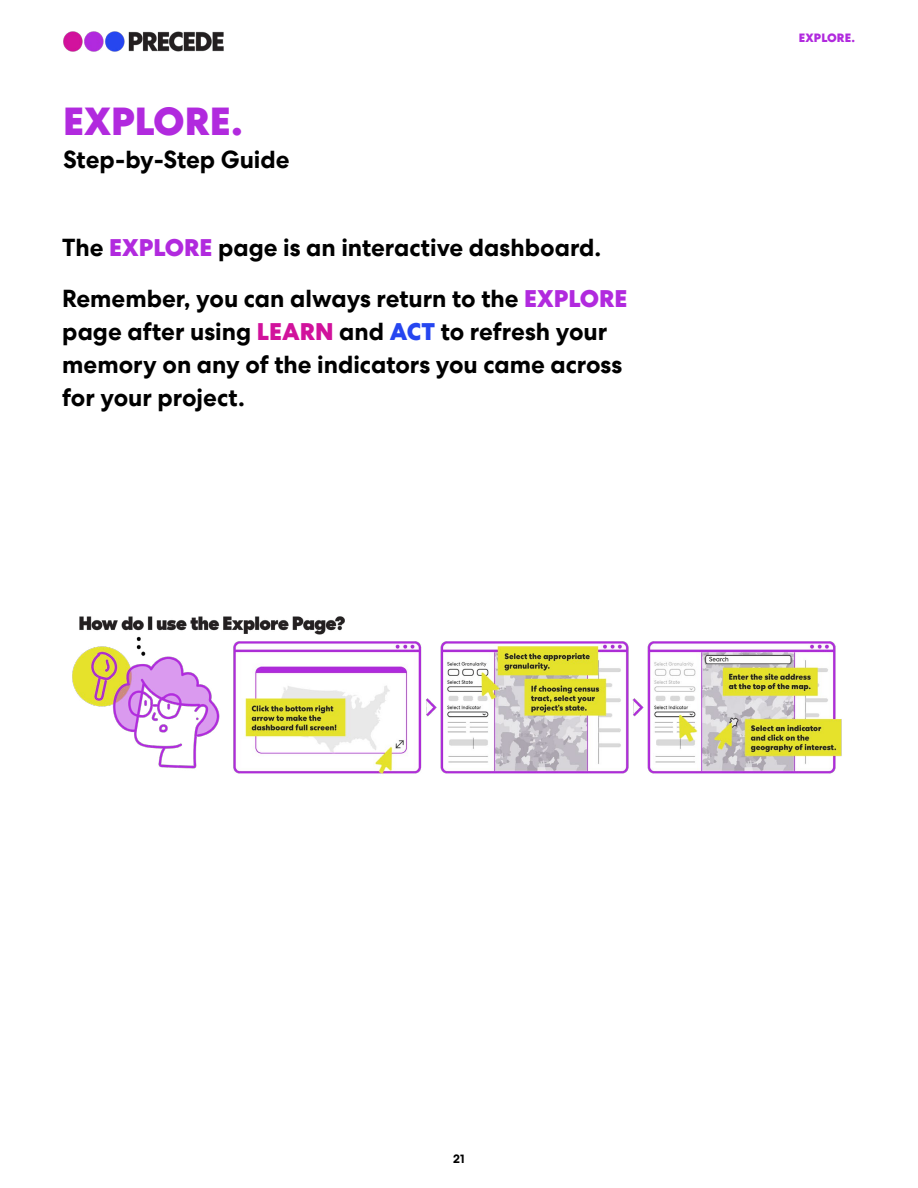
<style>
.page{position:relative;width:918px;height:1188px;background:#fff}
.page>*{position:absolute;margin:0;border:0;box-sizing:border-box;transform-origin:0 0}
.prop-heading-26pt{font:800 39px "PW Centra No 2";color:#b12ade}
.prop-callout-16pt{font:700 24px/33px "PW Centra No 2";color:#000}
.prop-heading-26pt-2{font:700 24px "PW Centra No 2";color:#000}
._8pt-folio-rightaligned{font:800 12px "PW Centra No 2";letter-spacing:.01em;color:#b12ade}
.t1{font:700 12px "PW Centra No 2";color:#000}
.s1{font-weight:800;color:#b12ade}
.s2{font-weight:800;color:#d1129c}
.s3{font-weight:800;color:#2646f0}
</style>
<div class="page">
<img style="left:72px;top:616px;width:770px;height:158px">
<img style="left:63px;top:31px;width:161px;height:21px">
<p class="prop-heading-26pt" style="left:63px;top:98px;width:181px">EXPLORE.</p>
<p class="prop-heading-26pt-2" style="left:63px;top:146px;width:228px">Step-by-Step Guide</p>
<p class="prop-callout-16pt" style="left:62px;top:231px;width:541px">The <span class="s1">EXPLORE</span> page is an interactive dashboard.</p>
<p class="prop-callout-16pt" style="left:62px;top:282px;width:567px">Remember, you can always return to the <span class="s1">EXPLORE </span>page after using <span class="s2">LEARN</span> and <span class="s3">ACT</span> to refresh your memory on any of the indicators you came across for your project.</p>
<p class="_8pt-folio-rightaligned" style="left:799px;top:31px;width:58px">EXPLORE.</p>
<p class="t1" style="left:453px;top:1151px;width:13px">21</p>
</div>
